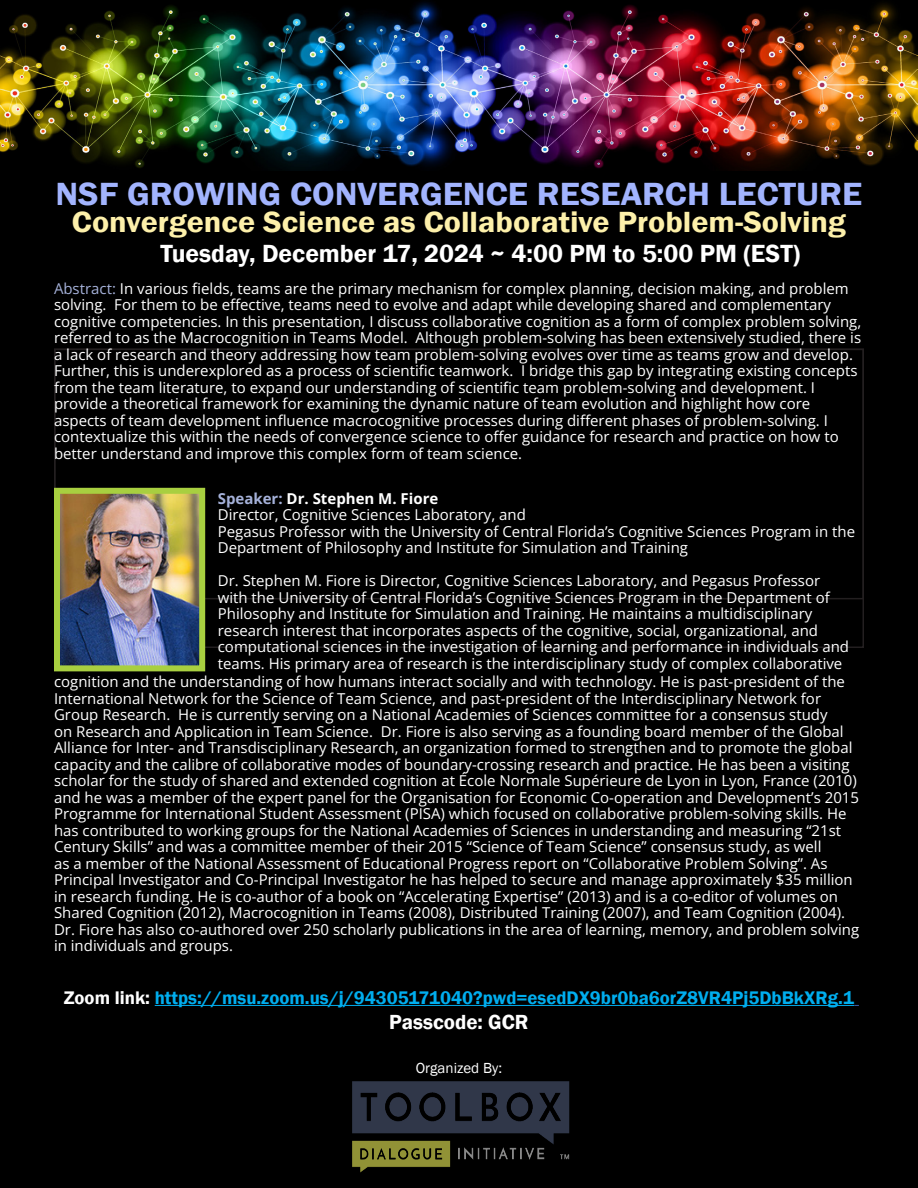
<style>
.page{position:relative;width:918px;height:1188px;background:#fff}
.page>*{position:absolute;margin:0;border:0;box-sizing:border-box;transform-origin:0 0}
.t1{font:600 33px "Franklin Gothic";color:#a2b4fe;scale:1.07 1}
.t2{font:600 30px "Franklin Gothic";color:#fdf0aa;scale:1.07 1}
.t3{font:600 25.5px "Franklin Gothic";color:#fff}
.t4{font:600 21px "Franklin Gothic";color:#fff}
.t5{font:600 18.75px "Franklin Gothic";color:#00aeef}
.t6{font:15px/16.5px "Open Sans";color:#fff}
.t7{font:700 15px "Open Sans";color:#fff}
.t8{font:15px "Franklin Gothic";color:#fff}
.s1{color:#a5b1d9}
.s2{color:#fff}
</style>
<div class="page">
<div style="left:0;top:171px;width:918px;height:1017px;background:#000"></div>
<img style="left:0;top:0;width:918px;height:171px">
<hr style="left:155px;top:1005px;width:699px;height:1px;background:#00aeef">
<img style="left:352px;top:1081px;width:218px;height:92px">
<div style="left:54px;top:349px;width:810px;height:299px;border:2px solid #231f20"></div>
<img style="left:61px;top:495px;width:137px;height:169px">
<div style="left:54px;top:488px;width:151px;height:183px;border:6px solid #a8cf40"></div>
<p class="t1" style="left:56px;top:174px;width:756px">NSF GROWING CONVERGENCE RESEARCH LECTURE</p>
<p class="t2" style="left:72px;top:203px;width:725px">Convergence Science as Collaborative Problem-Solving</p>
<p class="t3" style="left:161px;top:238px;width:641px">Tuesday, December 17, 2024 ~ 4:00 PM to 5:00 PM (EST)</p>
<p class="t6" style="left:54px;top:280px;width:809px"><span class="s1">Abstract:</span> In various fields, teams are the primary mechanism for complex planning, decision making, and problem solving. For them to be effective, teams need to evolve and adapt while developing shared and complementary cognitive competencies. In this presentation, I discuss collaborative cognition as a form of complex problem solving, referred to as the Macrocognition in Teams Model. Although problem-solving has been extensively studied, there is a lack of research and theory addressing how team problem-solving evolves over time as teams grow and develop.<br>Further, this is underexplored as a process of scientific teamwork. I bridge this gap by integrating existing concepts from the team literature, to expand our understanding of scientific team problem-solving and development. I provide a theoretical framework for examining the dynamic nature of team evolution and highlight how core aspects of team development influence macrocognitive processes during different phases of problem-solving. I contextualize this within the needs of convergence science to offer guidance for research and practice on how to better understand and improve this complex form of team science.</p>
<p class="t7" style="left:218px;top:488px;width:222px"><span class="s1">Speaker:</span> Dr. Stephen M. Fiore</p>
<p class="t6" style="left:218px;top:506px;width:310px">Director, Cognitive Sciences Laboratory, and</p>
<p class="t6" style="left:218px;top:523px;width:639px">Pegasus Professor with the University of Central Florida’s Cognitive Sciences Program in the<br>Department of Philosophy and Institute for Simulation and Training</p>
<p class="t6" style="left:218px;top:572px;width:633px">Dr. Stephen M. Fiore is Director, Cognitive Sciences Laboratory, and Pegasus Professor with the University of Central Florida’s Cognitive Sciences Program in the Department of Philosophy and Institute for Simulation and Training. He maintains a multidisciplinary research interest that incorporates aspects of the cognitive, social, organizational, and computational sciences in the investigation of learning and performance in individuals and teams. His primary area of research is the interdisciplinary study of complex collaborative</p>
<p class="t6" style="left:54px;top:673px;width:807px">cognition and the understanding of how humans interact socially and with technology. He is past-president of the International Network for the Science of Team Science, and past-president of the Interdisciplinary Network for Group Research. He is currently serving on a National Academies of Sciences committee for a consensus study<br>on Research and Application in Team Science. Dr. Fiore is also serving as a founding board member of the Global Alliance for Inter- and Transdisciplinary Research, an organization formed to strengthen and to promote the global capacity and the calibre of collaborative modes of boundary-crossing research and practice. He has been a visiting scholar for the study of shared and extended cognition at École Normale Supérieure de Lyon in Lyon, France (2010) and he was a member of the expert panel for the Organisation for Economic Co-operation and Development’s 2015<br>Programme for International Student Assessment (PISA) which focused on collaborative problem-solving skills. He has contributed to working groups for the National Academies of Sciences in understanding and measuring “21st Century Skills” and was a committee member of their 2015 “Science of Team Science” consensus study, as well<br>as a member of the National Assessment of Educational Progress report on “Collaborative Problem Solving”. As Principal Investigator and Co-Principal Investigator he has helped to secure and manage approximately $35 million in research funding. He is co-author of a book on “Accelerating Expertise” (2013) and is a co-editor of volumes on Shared Cognition (2012), Macrocognition in Teams (2008), Distributed Training (2007), and Team Cognition (2004).<br>Dr. Fiore has also co-authored over 250 scholarly publications in the area of learning, memory, and problem solving in individuals and groups.</p>
<p class="t5" style="left:64px;top:986px;width:792px"><span class="s2">Zoom link:</span> https://msu.zoom.us/j/94305171040?pwd=esedDX9br0ba6orZ8VR4Pj5DbBkXRg.1</p>
<p class="t4" style="left:389px;top:1009px;width:141px">Passcode: GCR</p>
<p class="t8" style="left:416px;top:1058px;width:88px">Organized By:</p>
</div>
